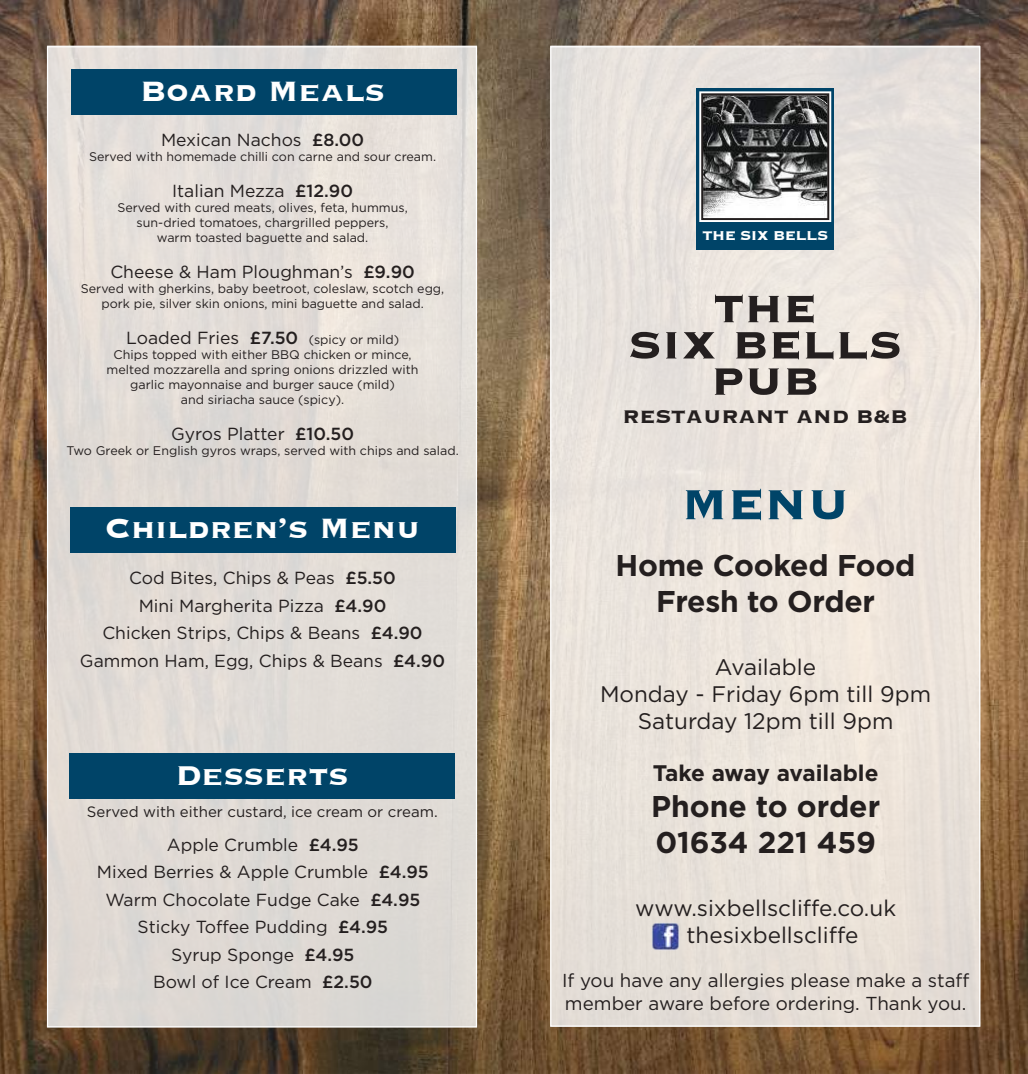
<style>
.page{position:relative;width:1028px;height:1074px;background:#fff}
.page>*{position:absolute;margin:0;border:0;box-sizing:border-box;transform-origin:0 0}
.t1{font:700 55px "Copperplate";color:#004468}
.t2{font:700 50px/36.2px "Copperplate";color:#241f1f;text-align:center}
.t3{font:700 36.25px "Copperplate";color:#fff}
.t4{font:700 30px/36px "Gotham";letter-spacing:-.01em;color:#241f1f;text-align:center}
.t5{font:700 23.75px "Copperplate";color:#241f1f}
.t6{font:22.5px/27px "Gotham";color:#241f1f;text-align:center}
.t7{font:700 22.5px "Gotham";letter-spacing:-.01em;color:#241f1f}
.t8{font:18.75px/22.5px "Gotham";color:#241f1f}
.t9{font:17.5px/27.5px "Gotham";color:#241f1f;text-align:center}
.t10{font:700 16.75px "Copperplate";letter-spacing:-.025em;color:#fff}
.t11{font:15px "Gotham";color:#241f1f}
.t12{font:12.5px/15px "Gotham";color:#241f1f;text-align:center}
.s1{font-weight:500}
.s2{font-size:17.5px}
.s3{font-weight:500;font-size:17.5px}
</style>
<div class="page">
<img style="left:0;top:0;width:1028px;height:1073px">
<div style="left:47px;top:46px;width:430px;height:981px;background:#e1dbd6"></div>
<div style="left:550px;top:46px;width:430px;height:980px;background:#eae2db"></div>
<img style="left:652px;top:922px;width:27px;height:28px">
<div style="left:696px;top:88px;width:137px;height:162px;background:#004468"></div>
<img style="left:706px;top:98px;width:118px;height:117px">
<div style="left:699px;top:91px;width:132px;height:131px;border:6px solid #fff"></div>
<div style="left:701px;top:93px;width:128px;height:127px;border:2px solid #241f1f"></div>
<div style="left:70px;top:753px;width:385px;height:45px;background:#004468"></div>
<div style="left:70px;top:507px;width:385px;height:45px;background:#004468"></div>
<div style="left:71px;top:69px;width:385px;height:45px;background:#004468"></div>
<h3 class="t3" style="left:140px;top:67px;width:246px">Board Meals</h3>
<h3 class="t9" style="left:161px;top:125px;width:205px">Mexican Nachos <span class="s1">£8.00</span></h3>
<p class="t12" style="left:89px;top:149px;width:348px">Served with homemade chilli con carne and sour cream.</p>
<h3 class="t9" style="left:172px;top:177px;width:182px">Italian Mezza <span class="s1">£12.90</span></h3>
<p class="t12" style="left:117px;top:200px;width:292px">Served with cured meats, olives, feta, hummus, sun-dried tomatoes, chargrilled peppers,<br>warm toasted baguette and salad.</p>
<h3 class="t9" style="left:110px;top:258px;width:306px">Cheese &amp; Ham Ploughman’s <span class="s1">£9.90</span></h3>
<p class="t12" style="left:81px;top:281px;width:365px">Served with gherkins, baby beetroot, coleslaw, scotch egg, pork pie, silver skin onions, mini baguette and salad.</p>
<p class="t12" style="left:107px;top:332px;width:313px"><span class="s2">Loaded Fries</span> <span class="s3">£7.50</span> (spicy or mild)<br>Chips topped with either BBQ chicken or mince, melted mozzarella and spring onions drizzled with garlic mayonnaise and burger sauce (mild)<br>and siriacha sauce (spicy).</p>
<h3 class="t9" style="left:171px;top:420px;width:184px">Gyros Platter <span class="s1">£10.50</span></h3>
<p class="t12" style="left:66px;top:443px;width:394px">Two Greek or English gyros wraps, served with chips and salad.</p>
<h3 class="t3" style="left:105px;top:505px;width:317px">Children’s Menu</h3>
<h3 class="t9" style="left:80px;top:564px;width:366px">Cod Bites, Chips &amp; Peas <span class="s1">£5.50<br></span>Mini Margherita Pizza <span class="s1">£4.90<br></span>Chicken Strips, Chips &amp; Beans <span class="s1">£4.90<br></span>Gammon Ham, Egg, Chips &amp; Beans <span class="s1">£4.90</span></h3>
<h3 class="t3" style="left:175px;top:751px;width:175px">Desserts</h3>
<p class="t11" style="left:87px;top:803px;width:352px">Served with either custard, ice cream or cream.</p>
<h3 class="t9" style="left:97px;top:830px;width:333px">Apple Crumble <span class="s1">£4.95<br></span>Mixed Berries &amp; Apple Crumble <span class="s1">£4.95<br></span>Warm Chocolate Fudge Cake <span class="s1">£4.95<br></span>Sticky Toffee Pudding <span class="s1">£4.95<br></span>Syrup Sponge <span class="s1">£4.95<br></span>Bowl of Ice Cream <span class="s1">£2.50</span></h3>
<h3 class="t10" style="left:702px;top:225px;width:127px">THE SIX BELLS</h3>
<h2 class="t2" style="left:628px;top:288px;width:275px">THE<br>SIX BELLS<br>PUB</h2>
<h3 class="t5" style="left:622px;top:401px;width:286px">RESTAURANT AND B&amp;B</h3>
<h1 class="t1" style="left:681px;top:468px;width:170px">MENU</h1>
<h3 class="t4" style="left:615px;top:546px;width:301px">Home Cooked Food<br>Fresh to Order</h3>
<h3 class="t6" style="left:600px;top:653px;width:332px">Available<br>Monday - Friday 6pm till 9pm<br>Saturday 12pm till 9pm</h3>
<h3 class="t7" style="left:653px;top:760px;width:227px">Take away available</h3>
<h3 class="t4" style="left:651px;top:787px;width:230px;text-align:left">Phone to order<br>01634 221 459</h3>
<h3 class="t6" style="left:635px;top:894px;width:262px">www.sixbellscliffe.co.uk thesixbellscliffe</h3>
<h3 class="t8" style="left:562px;top:969px;width:409px">If you have any allergies please make a staff member aware before ordering. Thank you.</h3>
</div>
